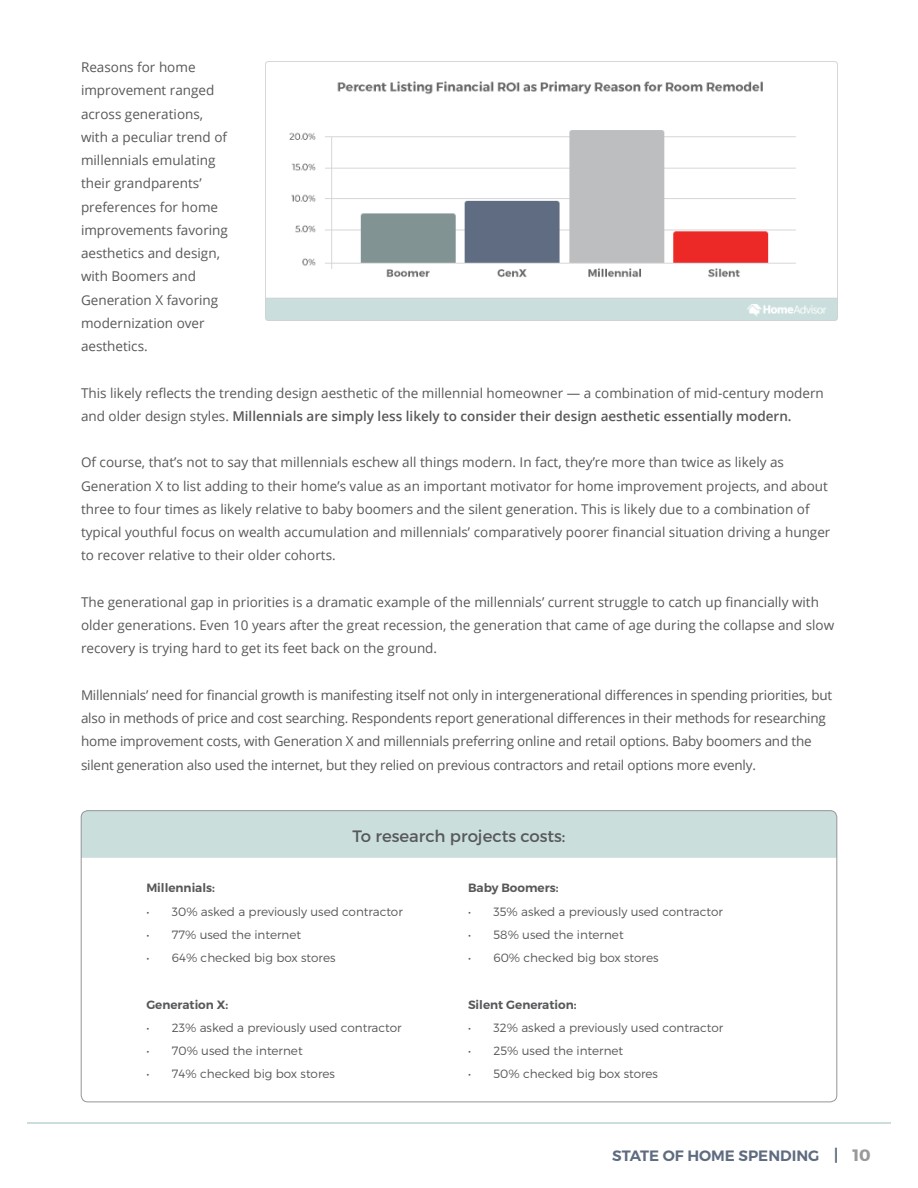
<style>
.page{position:relative;width:918px;height:1188px;background:#fff}
.page>*{position:absolute;margin:0;border:0;box-sizing:border-box;transform-origin:0 0}
.t1{font:16.5px "Montserrat";color:#57585a}
.t2{font:600 15px "Montserrat";color:#5f6c80}
.t3{font:13.5px/23.2px "Open Sans";color:#57585a}
.t4{font:300 12px "Montserrat";color:#57585a}
.t5{font:600 12px "Montserrat";color:#57585a}
.s1{font-weight:600}
.s2{font-size:16.5px}
.s3{font-weight:700;font-size:16.5px;color:#999}
</style>
<div class="page">
<hr style="left:27px;top:1123px;width:864px;height:1px;background:#cadedc">
<img style="left:266px;top:61px;width:571px;height:259px">
<div style="left:81px;top:811px;width:756px;height:47px;background:#cadedc"></div>
<p class="t3" style="left:81px;top:55px;width:148px">Reasons for home improvement ranged across generations, with a peculiar trend of millennials emulating their grandparents’ preferences for home improvements favoring aesthetics and design, with Boomers and<br>Generation X favoring modernization over aesthetics.</p>
<p class="t3" style="left:81px;top:381px;width:744px">This likely reflects the trending design aesthetic of the millennial homeowner — a combination of mid-century modern and older design styles. <span class="s1">Millennials are simply less likely to consider their design aesthetic essentially modern.</span></p>
<p class="t3" style="left:81px;top:450px;width:751px">Of course, that’s not to say that millennials eschew all things modern. In fact, they’re more than twice as likely as Generation X to list adding to their home’s value as an important motivator for home improvement projects, and about three to four times as likely relative to baby boomers and the silent generation. This is likely due to a combination of typical youthful focus on wealth accumulation and millennials’ comparatively poorer financial situation driving a hunger to recover relative to their older cohorts.</p>
<p class="t3" style="left:81px;top:590px;width:755px">The generational gap in priorities is a dramatic example of the millennials’ current struggle to catch up financially with older generations. Even 10 years after the great recession, the generation that came of age during the collapse and slow recovery is trying hard to get its feet back on the ground.</p>
<p class="t3" style="left:81px;top:683px;width:753px">Millennials’ need for financial growth is manifesting itself not only in intergenerational differences in spending priorities, but also in methods of price and cost searching. Respondents report generational differences in their methods for researching home improvement costs, with Generation X and millennials preferring online and retail options. Baby boomers and the silent generation also used the internet, but they relied on previous contractors and retail options more evenly.</p>
<p class="t1" style="left:353px;top:826px;width:214px">To research projects costs:</p>
<p class="t5" style="left:146px;top:881px;width:70px">Millennials:</p>
<p class="t4" style="left:146px;top:904px;width:258px">• 30% asked a previously used contractor</p>
<p class="t4" style="left:146px;top:927px;width:156px">• 77% used the internet</p>
<p class="t4" style="left:146px;top:950px;width:191px">• 64% checked big box stores</p>
<p class="t5" style="left:146px;top:997px;width:83px">Generation X:</p>
<p class="t4" style="left:146px;top:1020px;width:257px">• 23% asked a previously used contractor</p>
<p class="t4" style="left:146px;top:1043px;width:158px">• 70% used the internet</p>
<p class="t4" style="left:146px;top:1067px;width:190px">• 74% checked big box stores</p>
<p class="t5" style="left:468px;top:881px;width:92px">Baby Boomers:</p>
<p class="t4" style="left:468px;top:904px;width:257px">• 35% asked a previously used contractor</p>
<p class="t4" style="left:468px;top:927px;width:157px">• 58% used the internet</p>
<p class="t4" style="left:468px;top:950px;width:192px">• 60% checked big box stores</p>
<p class="t5" style="left:468px;top:997px;width:110px">Silent Generation:</p>
<p class="t4" style="left:468px;top:1020px;width:257px">• 32% asked a previously used contractor</p>
<p class="t4" style="left:468px;top:1043px;width:157px">• 25% used the internet</p>
<p class="t4" style="left:468px;top:1067px;width:192px">• 50% checked big box stores</p>
<p class="t2" style="left:612px;top:1146px;width:260px">STATE OF HOME SPENDING <span class="s2">|</span> <span class="s3">10</span></p>
</div>
